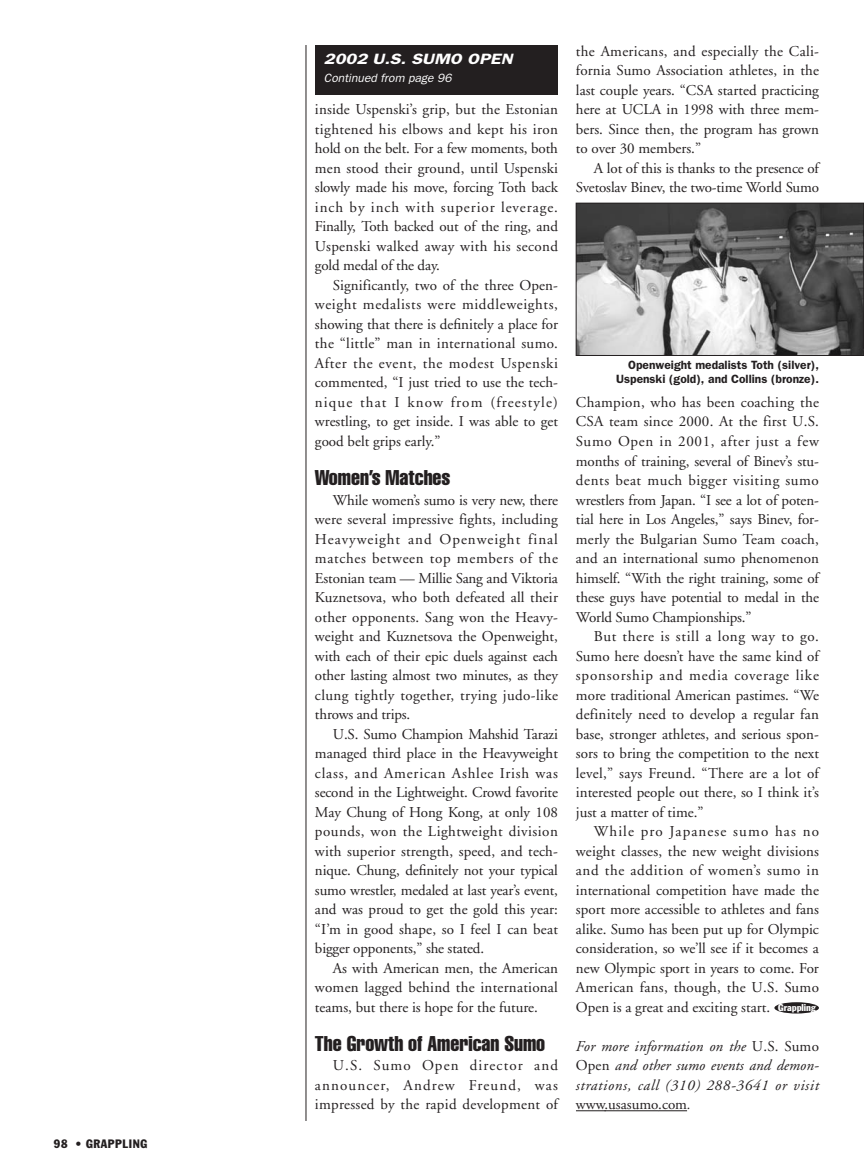
<style>
.page{position:relative;width:864px;height:1175px;background:#fff}
.page>*{position:absolute;margin:0;border:0;box-sizing:border-box;transform-origin:0 0}
.t1{font:extra-condensed 21px "Helvetica";color:#231f20}
.t2{font:15px/19.5px "Adobe Garamond";color:#231f20;text-align:justify}
.t3{font:italic 15px/19.5px "Adobe Garamond";letter-spacing:.045em;color:#231f20;text-align:justify}
.t4{font:italic 600 15px "Franklin Gothic";color:#fff;scale:1.2 1}
.t5{font:600 12px/13.5px "Franklin Gothic";color:#231f20;text-align:right}
.t6{font:italic 12px "Franklin Gothic";color:#fff}
.t7{font:condensed 12px "Franklin Gothic";letter-spacing:.05em;color:#231f20}
.t8{font:condensed 9.75px "Franklin Gothic";color:#fff}
.s1{font-style:normal}
</style>
<div class="page">
<hr style="left:576px;top:1110px;width:30px;height:1px;background:#231f20">
<hr style="left:605px;top:1110px;width:53px;height:1px;background:#231f20">
<svg style="left:658px;top:1110px;width:29px;height:1px"></svg>
<img style="left:578px;top:205px;width:284px;height:148px">
<div style="left:576px;top:203px;width:288px;height:152px;border:1px solid #231f20"></div>
<div style="left:315px;top:45px;width:243px;height:49px;background:#231f20"></div>
<div style="left:774px;top:1002px;width:45px;height:11px;background:#231f20;border-radius:50%"></div>
<hr style="left:306px;top:45px;width:1px;height:1075px;background:#231f20">
<p class="t7" style="left:54px;top:1139px;width:95px">98 • GRAPPLING</p>
<p class="t4" style="left:324px;top:54px;width:159px">2002 U.S. SUMO OPEN</p>
<p class="t6" style="left:324px;top:74px;width:129px">Continued from page 96</p>
<p class="t2" style="left:315px;top:101px;width:245px">inside Uspenski’s grip, but the Estonian tightened his elbows and kept his iron hold on the belt. For a few moments, both men stood their ground, until Uspenski slowly made his move, forcing Toth back inch by inch with superior leverage.<br>Finally, Toth backed out of the ring, and Uspenski walked away with his second gold medal of the day.</p>
<p class="t2" style="left:315px;top:277px;width:245px;text-indent:18px">Significantly, two of the three Open&shy;weight medalists were middleweights, showing that there is definitely a place for the “little” man in international sumo.<br>After the event, the modest Uspenski commented, “I just tried to use the tech&shy;nique that I know from (freestyle) wrestling, to get inside. I was able to get good belt grips early.”</p>
<h1 class="t1" style="left:315px;top:470px;width:137px">Women’s Matches</h1>
<p class="t2" style="left:315px;top:491px;width:245px;text-indent:18px">While women’s sumo is very new, there were several impressive fights, including Heavyweight and Openweight final matches between top members of the Estonian team — Millie Sang and Viktoria Kuznetsova, who both defeated all their other opponents. Sang won the Heavy&shy;weight and Kuznetsova the Openweight, with each of their epic duels against each other lasting almost two minutes, as they clung tightly together, trying judo-like throws and trips.</p>
<p class="t2" style="left:315px;top:725px;width:245px;text-indent:18px">U.S. Sumo Champion Mahshid Tarazi managed third place in the Heavyweight class, and American Ashlee Irish was second in the Lightweight. Crowd favorite May Chung of Hong Kong, at only 108 pounds, won the Lightweight division with superior strength, speed, and tech&shy;nique. Chung, definitely not your typical sumo wrestler, medaled at last year’s event, and was proud to get the gold this year: “I’m in good shape, so I feel I can beat bigger opponents,” she stated.</p>
<p class="t2" style="left:315px;top:959px;width:244px;text-indent:18px">As with American men, the American women lagged behind the international teams, but there is hope for the future.</p>
<h1 class="t1" style="left:315px;top:1035px;width:232px">The Growth of American Sumo</h1>
<p class="t2" style="left:315px;top:1057px;width:244px;text-indent:18px">U.S. Sumo Open director and announcer, Andrew Freund, was impressed by the rapid development of</p>
<p class="t2" style="left:576px;top:43px;width:244px">the Americans, and especially the Cali&shy;fornia Sumo Association athletes, in the last couple years. “CSA started practicing here at UCLA in 1998 with three mem&shy;bers. Since then, the program has grown to over 30 members.”</p>
<p class="t2" style="left:576px;top:160px;width:244px;text-align:right">A lot of this is thanks to the presence of<br>Svetoslav Binev, the two-time World Sumo</p>
<p class="t5" style="left:616px;top:359px;width:204px">Openweight medalists Toth (silver),<br>Uspenski (gold), and Collins (bronze).</p>
<p class="t2" style="left:576px;top:394px;width:245px">Champion, who has been coaching the CSA team since 2000. At the first U.S.<br>Sumo Open in 2001, after just a few months of training, several of Binev’s stu&shy;dents beat much bigger visiting sumo wrestlers from Japan. “I see a lot of poten&shy;tial here in Los Angeles,” says Binev, for&shy;merly the Bulgarian Sumo Team coach, and an international sumo phenomenon himself. “With the right training, some of these guys have potential to medal in the World Sumo Championships.”</p>
<p class="t2" style="left:576px;top:628px;width:244px;text-indent:18px">But there is still a long way to go.<br>Sumo here doesn’t have the same kind of sponsorship and media coverage like more traditional American pastimes. “We definitely need to develop a regular fan base, stronger athletes, and serious spon&shy;sors to bring the competition to the next level,” says Freund. “There are a lot of interested people out there, so I think it’s just a matter of time.”</p>
<p class="t2" style="left:576px;top:823px;width:245px;text-indent:18px">While pro Japanese sumo has no weight classes, the new weight divisions and the addition of women’s sumo in international competition have made the sport more accessible to athletes and fans alike. Sumo has been put up for Olympic consideration, so we’ll see if it becomes a new Olympic sport in years to come. For American fans, though, the U.S. Sumo Open is a great and exciting start.</p>
<p class="t3" style="left:576px;top:1037px;width:245px">For more information on the <span class="s1">U.S. Sumo Open</span> and other sumo events and demon&shy;strations, call (310) 288-3641 or visit <span class="s1">www.usasumo.com</span>.</p>
<p class="t8" style="left:778px;top:1003px;width:39px">Grappling</p>
</div>
